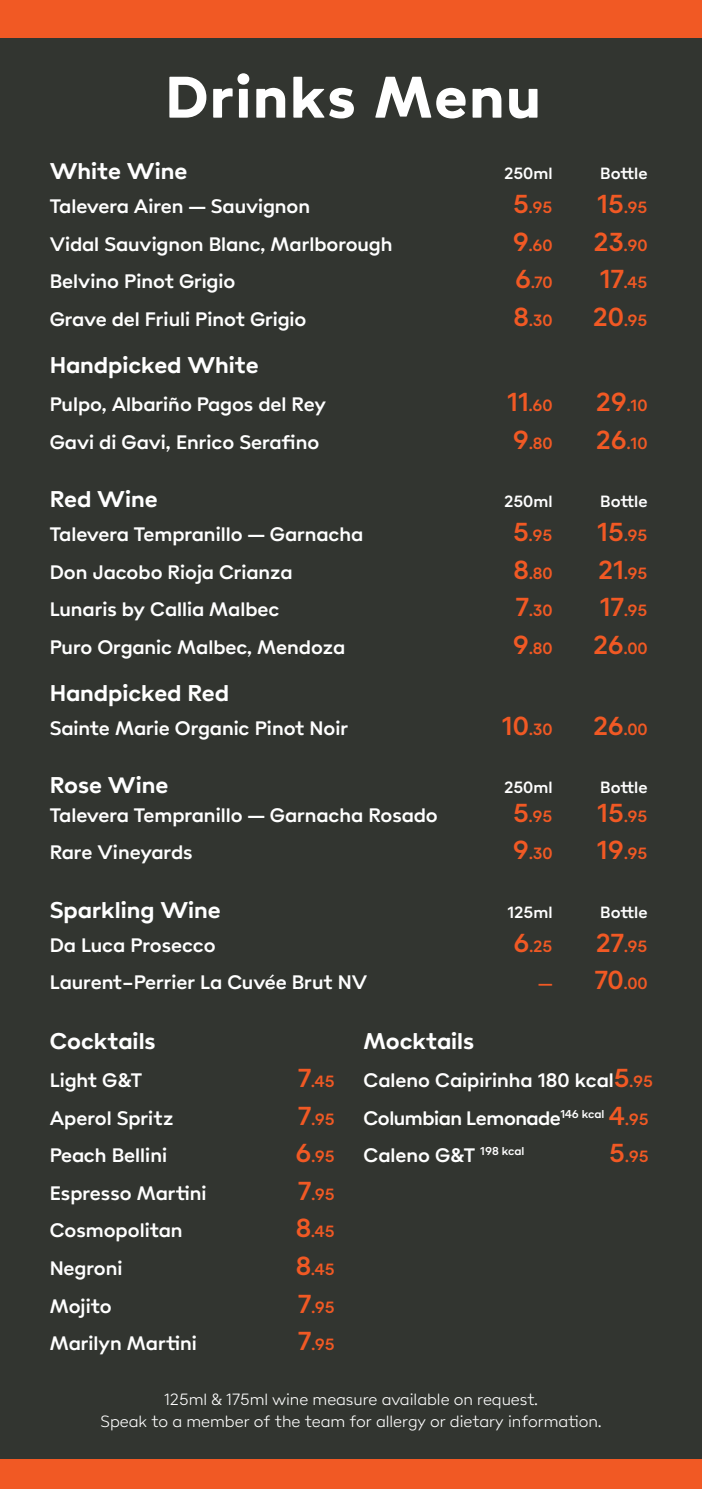
<style>
.page{position:relative;width:702px;height:1489px;background:#fff}
.page>*{position:absolute;margin:0;border:0;box-sizing:border-box;transform-origin:0 0}
.t1{font:700 63.75px "Poligon";letter-spacing:.025em;color:#fff}
.t2{font:600 24.75px "Poligon";color:#fff}
.t3{font:500 21.25px "Poligon";color:#fff}
.t4{font:500 21.25px "Poligon";letter-spacing:-.02em;color:#fff}
.t5{font:500 17.75px "Poligon";letter-spacing:-.005em;color:#f15924}
.t6{font:300 17.75px "Poligon";color:#fff}
.t7{font:500 17.75px "Poligon";color:#fff}
.s1{font-size:28.25px}
.s2{font-size:28.25px;color:#f15924}
.s3{font-size:17.75px;color:#f15924}
</style>
<div class="page">
<div style="left:0;top:0;width:702px;height:1480px;background:#323530"></div>
<div style="left:0;top:0;width:702px;height:38px;background:#f15924"></div>
<div style="left:0;top:1458px;width:702px;height:30px;background:#f15924"></div>
<p class="t1" style="left:165px;top:58px;width:377px">Drinks Menu</p>
<p class="t2" style="left:50px;top:156px;width:139px">White Wine</p>
<p class="t7" style="left:504px;top:163px;width:50px">250ml</p>
<p class="t7" style="left:600px;top:163px;width:49px">Bottle</p>
<p class="t3" style="left:50px;top:194px;width:262px">Talevera Airen – Sauvignon</p>
<p class="t5" style="left:513px;top:197px;width:41px"><span class="s1">5</span>.95</p>
<p class="t5" style="left:597px;top:197px;width:52px"><span class="s1">15</span>.95</p>
<p class="t3" style="left:50px;top:231px;width:344px">Vidal Sauvignon Blanc, Marlborough</p>
<p class="t5" style="left:512px;top:234px;width:41px"><span class="s1">9</span>.60</p>
<p class="t5" style="left:593px;top:234px;width:56px"><span class="s1">23</span>.90</p>
<p class="t3" style="left:50px;top:269px;width:187px">Belvino Pinot Grigio</p>
<p class="t5" style="left:515px;top:272px;width:39px"><span class="s1">6</span>.70</p>
<p class="t5" style="left:599px;top:272px;width:49px"><span class="s1">17</span>.45</p>
<p class="t3" style="left:50px;top:306px;width:258px">Grave del Friuli Pinot Grigio</p>
<p class="t5" style="left:513px;top:309px;width:41px"><span class="s1">8</span>.30</p>
<p class="t5" style="left:593px;top:309px;width:56px"><span class="s1">20</span>.95</p>
<p class="t2" style="left:50px;top:350px;width:210px">Handpicked White</p>
<p class="t3" style="left:50px;top:391px;width:278px">Pulpo, Albariño Pagos del Rey</p>
<p class="t5" style="left:507px;top:395px;width:47px"><span class="s1">11</span>.60</p>
<p class="t5" style="left:595px;top:395px;width:53px"><span class="s1">29</span>.10</p>
<p class="t3" style="left:50px;top:429px;width:271px">Gavi di Gavi, Enrico Serafino</p>
<p class="t5" style="left:513px;top:432px;width:41px"><span class="s1">9</span>.80</p>
<p class="t5" style="left:596px;top:432px;width:53px"><span class="s1">26</span>.10</p>
<p class="t2" style="left:50px;top:484px;width:109px">Red Wine</p>
<p class="t7" style="left:504px;top:490px;width:50px">250ml</p>
<p class="t7" style="left:600px;top:490px;width:49px">Bottle</p>
<p class="t3" style="left:50px;top:521px;width:315px">Talevera Tempranillo – Garnacha</p>
<p class="t5" style="left:513px;top:524px;width:41px"><span class="s1">5</span>.95</p>
<p class="t5" style="left:597px;top:524px;width:52px"><span class="s1">15</span>.95</p>
<p class="t3" style="left:50px;top:559px;width:244px">Don Jacobo Rioja Crianza</p>
<p class="t5" style="left:513px;top:562px;width:40px"><span class="s1">8</span>.80</p>
<p class="t5" style="left:598px;top:562px;width:51px"><span class="s1">21</span>.95</p>
<p class="t3" style="left:50px;top:596px;width:231px">Lunaris by Callia Malbec</p>
<p class="t5" style="left:515px;top:599px;width:38px"><span class="s1">7</span>.30</p>
<p class="t5" style="left:599px;top:599px;width:49px"><span class="s1">17</span>.95</p>
<p class="t3" style="left:50px;top:634px;width:297px">Puro Organic Malbec, Mendoza</p>
<p class="t5" style="left:513px;top:637px;width:41px"><span class="s1">9</span>.80</p>
<p class="t5" style="left:593px;top:637px;width:56px"><span class="s1">26</span>.00</p>
<p class="t2" style="left:50px;top:678px;width:181px">Handpicked Red</p>
<p class="t3" style="left:50px;top:715px;width:300px">Sainte Marie Organic Pinot Noir</p>
<p class="t5" style="left:502px;top:719px;width:52px"><span class="s1">10</span>.30</p>
<p class="t5" style="left:593px;top:719px;width:56px"><span class="s1">26</span>.00</p>
<p class="t2" style="left:50px;top:770px;width:120px">Rose Wine</p>
<p class="t7" style="left:504px;top:777px;width:50px">250ml</p>
<p class="t7" style="left:600px;top:777px;width:49px">Bottle</p>
<p class="t3" style="left:50px;top:802px;width:389px">Talevera Tempranillo – Garnacha Rosado</p>
<p class="t5" style="left:513px;top:805px;width:41px"><span class="s1">5</span>.95</p>
<p class="t5" style="left:597px;top:805px;width:52px"><span class="s1">15</span>.95</p>
<p class="t3" style="left:50px;top:839px;width:144px">Rare Vineyards</p>
<p class="t5" style="left:513px;top:843px;width:41px"><span class="s1">9</span>.30</p>
<p class="t5" style="left:597px;top:843px;width:52px"><span class="s1">19</span>.95</p>
<p class="t2" style="left:50px;top:894px;width:173px">Sparkling Wine</p>
<p class="t7" style="left:507px;top:901px;width:47px">125ml</p>
<p class="t7" style="left:600px;top:901px;width:49px">Bottle</p>
<p class="t3" style="left:50px;top:932px;width:167px">Da Luca Prosecco</p>
<p class="t5" style="left:513px;top:935px;width:40px"><span class="s1">6</span>.25</p>
<p class="t5" style="left:596px;top:935px;width:53px"><span class="s1">27</span>.95</p>
<p class="t3" style="left:50px;top:969px;width:319px">Laurent-Perrier La Cuvée Brut NV</p>
<p class="t5" style="left:537px;top:972px;width:112px">– <span class="s1">70</span>.00</p>
<p class="t2" style="left:50px;top:1026px;width:107px">Cocktails</p>
<p class="t3" style="left:50px;top:1067px;width:94px">Light G&amp;T</p>
<p class="t5" style="left:298px;top:1070px;width:38px"><span class="s1">7</span>.45</p>
<p class="t3" style="left:50px;top:1105px;width:125px">Aperol Spritz</p>
<p class="t5" style="left:298px;top:1108px;width:38px"><span class="s1">7</span>.95</p>
<p class="t3" style="left:50px;top:1142px;width:119px">Peach Bellini</p>
<p class="t5" style="left:295px;top:1145px;width:41px"><span class="s1">6</span>.95</p>
<p class="t3" style="left:50px;top:1180px;width:158px">Espresso Martini</p>
<p class="t5" style="left:298px;top:1183px;width:38px"><span class="s1">7</span>.95</p>
<p class="t3" style="left:50px;top:1217px;width:134px">Cosmopolitan</p>
<p class="t5" style="left:296px;top:1220px;width:41px"><span class="s1">8</span>.45</p>
<p class="t3" style="left:50px;top:1255px;width:74px">Negroni</p>
<p class="t5" style="left:296px;top:1258px;width:41px"><span class="s1">8</span>.45</p>
<p class="t3" style="left:50px;top:1292px;width:63px">Mojito</p>
<p class="t5" style="left:298px;top:1296px;width:38px"><span class="s1">7</span>.95</p>
<p class="t3" style="left:50px;top:1330px;width:149px">Marilyn Martini</p>
<p class="t5" style="left:298px;top:1333px;width:38px"><span class="s1">7</span>.95</p>
<p class="t2" style="left:363px;top:1026px;width:112px">Mocktails</p>
<p class="t3" style="left:363px;top:1067px;width:291px">Caleno Caipirinha 180 kcal<span class="s2">5</span><span class="s3">.95</span></p>
<p class="t4" style="left:363px;top:1105px;width:242px">Columbian Lemonade<sup>146</sup> <sup>kcal</sup></p>
<p class="t5" style="left:608px;top:1108px;width:42px"><span class="s1">4</span>.95</p>
<p class="t3" style="left:363px;top:1142px;width:163px">Caleno G&amp;T <sup>198</sup> <sup>kcal</sup></p>
<p class="t5" style="left:609px;top:1145px;width:41px"><span class="s1">5</span>.95</p>
<p class="t6" style="left:164px;top:1389px;width:375px">125ml &amp; 175ml wine measure available on request.</p>
<p class="t6" style="left:101px;top:1410px;width:502px">Speak to a member of the team for allergy or dietary information.</p>
</div>
